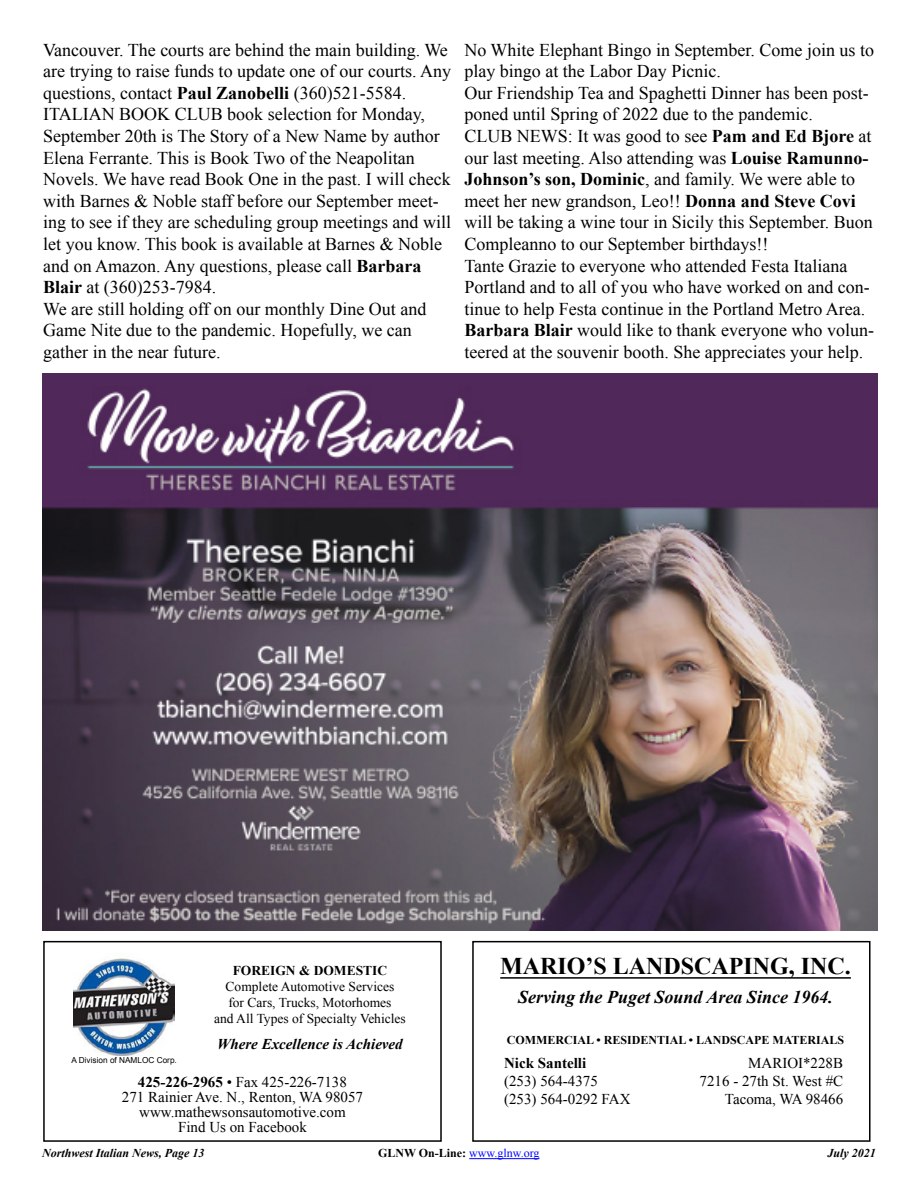
<style>
.page{position:relative;width:918px;height:1188px;background:#fff}
.page>*{position:absolute;margin:0;border:0;box-sizing:border-box;transform-origin:0 0}
.t1{font:700 24px "Times New Roman";color:#000}
.t2{font:18px/21.6px "Times New Roman";color:#000}
.t3{font:italic 700 18px "Times New Roman";color:#000}
.t4{font:15px/15px "Times New Roman";color:#000;text-align:center}
.t5{font:italic 700 15px "Times New Roman";color:#000}
.t6{font:700 15px "Times New Roman";color:#000}
.t7{font:13.5px/16.2px "Times New Roman";color:#000;text-align:center}
.t8{font:700 13.5px "Times New Roman";color:#000}
.t9{font:700 12px "Times New Roman";color:#000}
.t10{font:italic 700 12px "Times New Roman";color:#000}
.t11{font:8.25px "Arial";color:#000}
.s1{font-weight:700}
.s2{font-weight:400;color:#00f}
</style>
<div class="page">
<hr style="left:469px;top:1158px;width:70px;height:1px;background:#00f">
<div style="left:472px;top:941px;width:399px;height:201px;border:2px solid #000"></div>
<hr style="left:500px;top:977px;width:351px;height:2px;background:#000">
<div style="left:43px;top:941px;width:399px;height:201px;border:2px solid #000"></div>
<img style="left:73px;top:958px;width:102px;height:97px">
<img style="left:42px;top:374px;width:836px;height:556px">
<p class="t2" style="left:43px;top:39px;width:409px">Vancouver. The courts are behind the main building. We are trying to raise funds to update one of our courts. Any questions, contact <span class="s1">Paul Zanobelli</span> (360)521-5584.<br>ITALIAN BOOK CLUB book selection for Monday, September 20th is The Story of a New Name by author Elena Ferrante. This is Book Two of the Neapolitan Novels. We have read Book One in the past. I will check with Barnes &amp; Noble staff before our September meet&shy;ing to see if they are scheduling group meetings and will let you know. This book is available at Barnes &amp; Noble and on Amazon. Any questions, please call <span class="s1">Barbara Blair</span> at (360)253-7984.<br>We are still holding off on our monthly Dine Out and Game Nite due to the pandemic. Hopefully, we can gather in the near future.</p>
<p class="t2" style="left:464px;top:39px;width:411px">No White Elephant Bingo in September. Come join us to play bingo at the Labor Day Picnic.<br>Our Friendship Tea and Spaghetti Dinner has been post&shy;poned until Spring of 2022 due to the pandemic.<br>CLUB NEWS: It was good to see <span class="s1">Pam and Ed Bjore</span> at our last meeting. Also attending was <span class="s1">Louise Ramunno-Johnson’s son, Dominic</span>, and family. We were able to meet her new grandson, Leo!! <span class="s1">Donna and Steve Covi </span>will be taking a wine tour in Sicily this September. Buon Compleanno to our September birthdays!!<br>Tante Grazie to everyone who attended Festa Italiana Portland and to all of you who have worked on and con&shy;tinue to help Festa continue in the Portland Metro Area.<br><span class="s1">Barbara Blair</span> would like to thank everyone who volun&shy;teered at the souvenir booth. She appreciates your help.</p>
<p class="t8" style="left:233px;top:961px;width:156px">FOREIGN &amp; DOMESTIC</p>
<p class="t7" style="left:214px;top:978px;width:193px">Complete Automotive Services<br>for Cars, Trucks, Motorhomes<br>and All Types of Specialty Vehicles</p>
<p class="t5" style="left:217px;top:1033px;width:187px">Where Excellence is Achieved</p>
<p class="t11" style="left:71px;top:1055px;width:107px">A Division of NAMLOC Corp.</p>
<p class="t4" style="left:122px;top:1074px;width:243px"><span class="s1">425-226-2965</span> • Fax 425-226-7138<br>271 Rainier Ave. N., Renton, WA 98057 www.mathewsonsautomotive.com<br>Find Us on Facebook</p>
<h1 class="t1" style="left:500px;top:950px;width:352px">MARIO’S LANDSCAPING, INC.</h1>
<p class="t3" style="left:518px;top:984px;width:316px">Serving the Puget Sound Area Since 1964.</p>
<p class="t9" style="left:507px;top:1032px;width:339px">COMMERCIAL • RESIDENTIAL • LANDSCAPE MATERIALS</p>
<p class="t6" style="left:504px;top:1053px;width:84px">Nick Santelli</p>
<p class="t4" style="left:748px;top:1055px;width:96px">MARIOI*228B</p>
<p class="t4" style="left:504px;top:1073px;width:95px">(253) 564-4375</p>
<p class="t4" style="left:700px;top:1073px;width:145px">7216 - 27th St. West #C</p>
<p class="t4" style="left:504px;top:1091px;width:128px">(253) 564-0292 FAX</p>
<p class="t4" style="left:725px;top:1091px;width:120px">Tacoma, WA 98466</p>
<p class="t10" style="left:42px;top:1145px;width:164px">Northwest Italian News, Page 13</p>
<p class="t9" style="left:378px;top:1145px;width:163px">GLNW On-Line: <span class="s2">www.glnw.org</span></p>
<p class="t10" style="left:827px;top:1145px;width:50px">July 2021</p>
</div>
